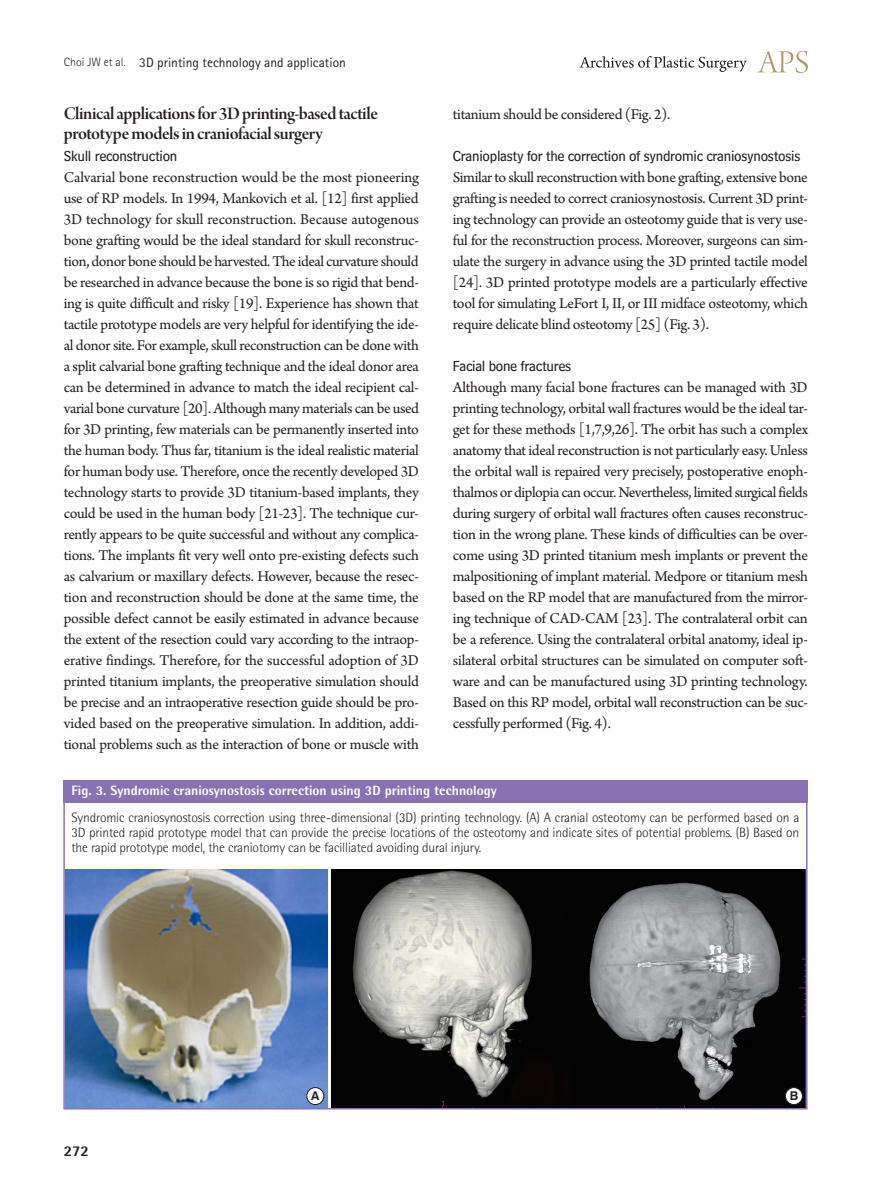
<style>
.page{position:relative;width:893px;height:1191px;background:#fff}
.page>*{position:absolute;margin:0;border:0;box-sizing:border-box;transform-origin:0 0}
.중제목{font:18.75px/19.6px "Arno Pro Smbd Display";letter-spacing:-.025em;color:#231f20}
.본문{font:15.75px/21px "Arno Pro";letter-spacing:-.02em;color:#231f20;text-align:justify}
.소제목{font:15px "Bell Centennial Std Sub Capt";letter-spacing:-.02em;color:#231f20}
.t1{font:800 15px "Rotis Semi Sans Std";color:#231f20}
.그림설명{font:300 13.5px/15px "Rotis Semi Sans Std";letter-spacing:-.01em;color:#231f20;text-align:justify}
.표그림제목{font:800 13.5px "Rotis Semi Sans Std";color:#fff}
.t2{font:13.5px "Rotis Sans Serif Std";color:#231f20}
.t3{font:700 12.15px "Swiss 721 BT";color:#231f20}
.s1{font-weight:300;font-size:12px}
</style>
<div class="page">
<svg style="left:757px;top:51px;width:51px;height:22px"></svg>
<svg style="left:579px;top:56px;width:168px;height:16px"></svg>
<img style="left:66px;top:869px;width:261px;height:237px">
<img style="left:332px;top:869px;width:472px;height:237px">
<div style="left:63px;top:780px;width:744px;height:23px;background:#8972b3"></div>
<div style="left:307px;top:1087px;width:17px;height:17px;background:#fff;border-radius:50%"></div>
<div style="left:307px;top:1087px;width:17px;height:17px;border:1px solid #231f20;border-radius:50%"></div>
<div style="left:785px;top:1087px;width:17px;height:17px;background:#fff;border-radius:50%"></div>
<div style="left:785px;top:1087px;width:18px;height:17px;border:1px solid #231f20;border-radius:50%"></div>
<p class="t2" style="left:64px;top:54px;width:284px"><span class="s1">Choi JW et al.</span> 3D printing technology and application</p>
<p class="중제목" style="left:64px;top:105px;width:316px">Clinical applications for 3D printing-based tactile prototype models in craniofacial surgery</p>
<p class="소제목" style="left:64px;top:147px;width:115px">Skull reconstruction</p>
<p class="본문" style="left:64px;top:168px;width:357px">Calvarial bone reconstruction would be the most pioneering use of RP models. In 1994, Mankovich et al. [12] first applied 3D technology for skull reconstruction. Because autogenous bone grafting would be the ideal standard for skull reconstruc&shy;tion, donor bone should be harvested. The ideal curvature should be researched in advance because the bone is so rigid that bend&shy;ing is quite difficult and risky [19]. Experience has shown that tactile prototype models are very helpful for identifying the ide&shy;al donor site. For example, skull reconstruction can be done with a split calvarial bone grafting technique and the ideal donor area can be determined in advance to match the ideal recipient cal&shy;varial bone curvature [20]. Although many materials can be used for 3D printing, few materials can be permanently inserted into the human body. Thus far, titanium is the ideal realistic material for human body use. Therefore, once the recently developed 3D technology starts to provide 3D titanium-based implants, they could be used in the human body [21-23]. The technique cur&shy;rently appears to be quite successful and without any complica&shy;tions. The implants fit very well onto pre-existing defects such as calvarium or maxillary defects. However, because the resec&shy;tion and reconstruction should be done at the same time, the possible defect cannot be easily estimated in advance because the extent of the resection could vary according to the intraop&shy;erative findings. Therefore, for the successful adoption of 3D printed titanium implants, the preoperative simulation should be precise and an intraoperative resection guide should be pro&shy;vided based on the preoperative simulation. In addition, addi&shy;tional problems such as the interaction of bone or muscle with</p>
<p class="본문" style="left:453px;top:105px;width:219px">titanium should be considered (Fig. 2).</p>
<p class="소제목" style="left:453px;top:147px;width:349px">Cranioplasty for the correction of syndromic craniosynostosis</p>
<p class="본문" style="left:453px;top:168px;width:357px">Similar to skull reconstruction with bone grafting, extensive bone grafting is needed to correct craniosynostosis. Current 3D print&shy;ing technology can provide an osteotomy guide that is very use&shy;ful for the reconstruction process. Moreover, surgeons can sim&shy;ulate the surgery in advance using the 3D printed tactile model [24]. 3D printed prototype models are a particularly effective tool for simulating LeFort I, II, or III midface osteotomy, which require delicate blind osteotomy [25] (Fig. 3).</p>
<p class="소제목" style="left:453px;top:357px;width:120px">Facial bone fractures</p>
<p class="본문" style="left:453px;top:378px;width:357px">Although many facial bone fractures can be managed with 3D printing technology, orbital wall fractures would be the ideal tar&shy;get for these methods [1,7,9,26]. The orbit has such a complex anatomy that ideal reconstruction is not particularly easy. Unless the orbital wall is repaired very precisely, postoperative enoph&shy;thalmos or diplopia can occur. Nevertheless, limited surgical fields during surgery of orbital wall fractures often causes reconstruc&shy;tion in the wrong plane. These kinds of difficulties can be over&shy;come using 3D printed titanium mesh implants or prevent the malpositioning of implant material. Medpore or titanium mesh based on the RP model that are manufactured from the mirror&shy;ing technique of CAD-CAM [23]. The contralateral orbit can be a reference. Using the contralateral orbital anatomy, ideal ip&shy;silateral orbital structures can be simulated on computer soft&shy;ware and can be manufactured using 3D printing technology.<br>Based on this RP model, orbital wall reconstruction can be suc&shy;cessfully performed (Fig. 4).</p>
<p class="표그림제목" style="left:71px;top:782px;width:427px">Fig. 3. Syndromic craniosynostosis correction using 3D printing technology</p>
<p class="그림설명" style="left:71px;top:810px;width:729px">Syndromic craniosynostosis correction using three-dimensional (3D) printing technology. (A) A cranial osteotomy can be performed based on a 3D printed rapid prototype model that can provide the precise locations of the osteotomy and indicate sites of potential problems. (B) Based on the rapid prototype model, the craniotomy can be facilliated avoiding dural injury.</p>
<p class="t1" style="left:64px;top:1141px;width:27px">272</p>
<p class="t3" style="left:311px;top:1088px;width:10px">A</p>
<p class="t3" style="left:790px;top:1088px;width:10px">B</p>
</div>
